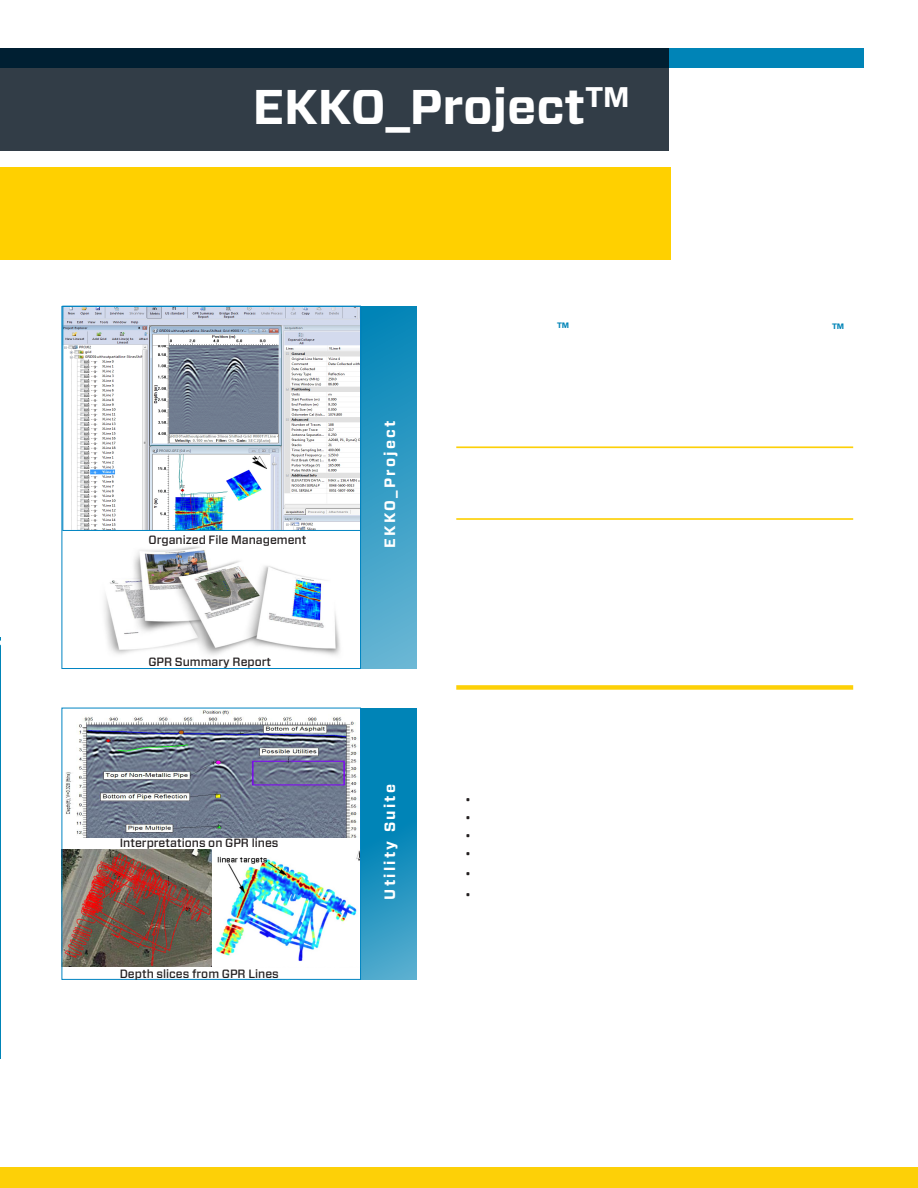
<style>
.page{position:relative;width:918px;height:1188px;background:#fff}
.page>*{position:absolute;margin:0;border:0;box-sizing:border-box;transform-origin:0 0}
.t1{font:700 48.6px "Forza";color:#fff}
.t2{font:700 15px "Forza";letter-spacing:.15em;color:#fff}
.t3{font:500 12px "Forza";color:#231f20}
.t4{font:12px/21px "Forza";color:#231f20}
.t5{font:700 7.8px "Forza";color:#0084b7}
</style>
<div class="page">
<img style="left:65px;top:308px;width:294px;height:221px">
<img style="left:65px;top:711px;width:293px;height:126px">
<div style="left:0;top:49px;width:669px;height:102px;background:#323d47"></div>
<hr style="left:456px;top:446px;width:397px;height:2px;background:#fdd007">
<hr style="left:456px;top:518px;width:397px;height:2px;background:#fdd007">
<div style="left:456px;top:685px;width:397px;height:5px;background:#fdd007"></div>
<div style="left:0;top:168px;width:671px;height:92px;background:#ffd000"></div>
<div style="left:361px;top:306px;width:56px;height:363px;background:linear-gradient(to bottom,#0184b7,#69b6d4)"></div>
<svg style="left:361px;top:708px;width:56px;height:272px;fill:#0787b8"></svg>
<div style="left:0;top:1167px;width:918px;height:21px;background:#fdd007"></div>
<svg style="left:0;top:49px;width:864px;height:19px;fill:#001f32"></svg>
<hr style="left:0;top:638px;width:1px;height:421px;background:#0084b7">
<img style="left:64px;top:849px;width:148px;height:118px">
<img style="left:216px;top:851px;width:143px;height:110px">
<img style="left:104px;top:546px;width:236px;height:110px">
<div style="left:62px;top:306px;width:299px;height:363px;border:1px solid #0084c2"></div>
<div style="left:62px;top:708px;width:299px;height:272px;border:1px solid #0084c2"></div>
<p class="t1" style="left:253px;top:74px;width:378px">EKKO_Project<sup>TM</sup></p>
<p class="t3" style="left:148px;top:531px;width:159px">Organized File Management</p>
<p class="t3" style="left:148px;top:654px;width:124px">GPR Summary Report</p>
<p class="t3" style="left:120px;top:834px;width:160px">Interpretations on GPR lines</p>
<p class="t3" style="left:120px;top:966px;width:161px">Depth slices from GPR Lines</p>
<p class="t2" style="left:380px;top:548px;width:129px;rotate:-90deg">EKKO_Project</p>
<p class="t2" style="left:380px;top:900px;width:117px;rotate:-90deg">Utility Suite</p>
<p class="t4" style="left:465px;top:789px;width:7px">•</p>
<p class="t4" style="left:465px;top:807px;width:7px">•</p>
<p class="t4" style="left:465px;top:825px;width:7px">•</p>
<p class="t4" style="left:465px;top:843px;width:7px">•</p>
<p class="t4" style="left:465px;top:863px;width:7px">• •</p>
<p class="t5" style="left:557px;top:320px;width:14px">TM</p>
<p class="t5" style="left:832px;top:321px;width:14px">TM</p>
</div>
